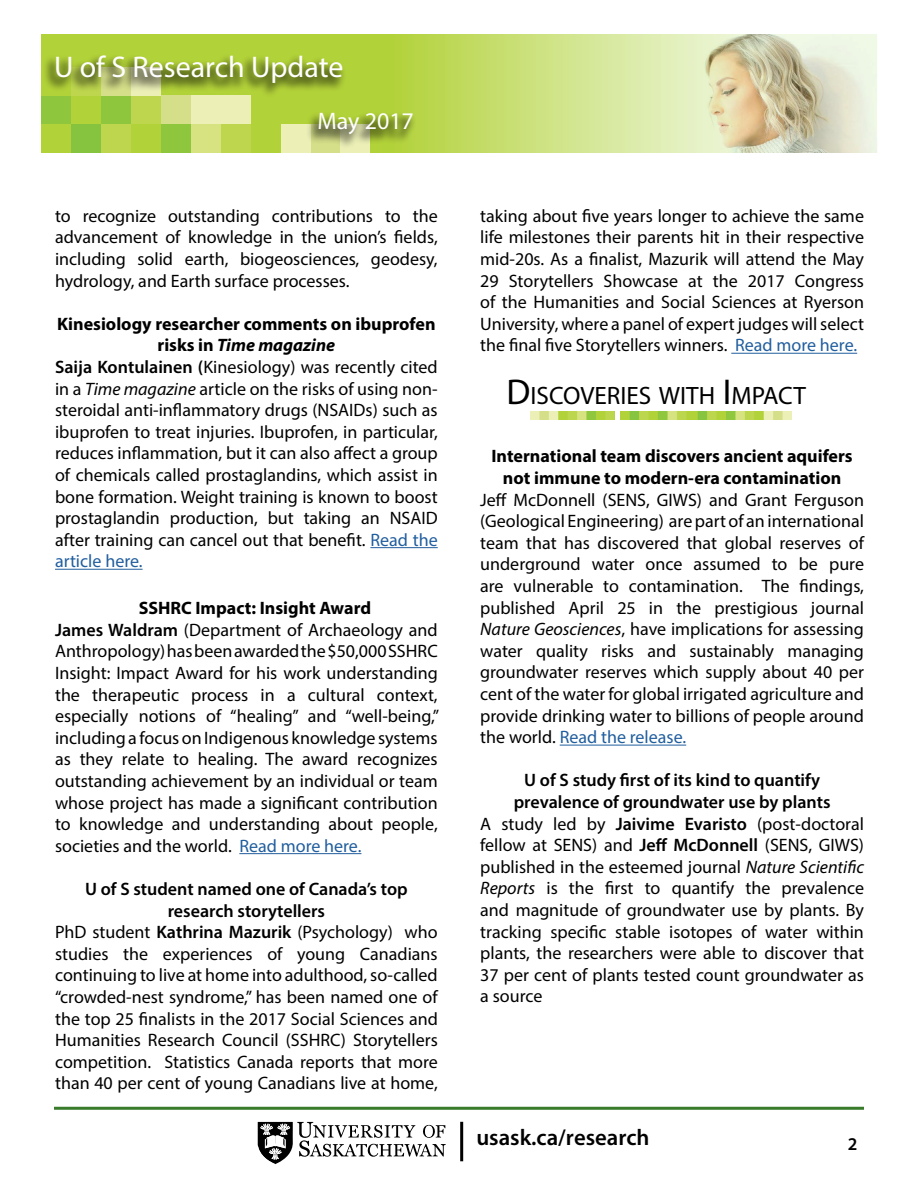
<style>
.page{position:relative;width:918px;height:1188px;background:#fff}
.page>*{position:absolute;margin:0;border:0;box-sizing:border-box;transform-origin:0 0}
.t1{font:30px "Myriad Pro";color:#fff}
.t2{font:25.2px "Myriad Pro";color:#000}
.t3{font:24px "Myriad Pro";color:#fff}
.t4{font:600 22.65px "Myriad Pro";color:#000}
.t5{font:18px/21.6px "Myriad Pro";color:#000;text-align:justify}
.t6{font:700 18px/21.6px "Myriad Pro";color:#000;text-align:center}
.t7{font:600 18px "Myriad Pro";color:#000}
.t8{font:italic 700 18px "Myriad Pro";color:#000}
.t9{font:18px "Myriad Pro";color:#215e9e}
.s1{font-style:normal}
.s2{font-weight:600}
.s3{font-style:italic}
.s4{color:#215e9e}
.s5{font-weight:700}
.s6{font-size:36px}
</style>
<div class="page">
<hr style="left:54px;top:1107px;width:810px;height:3px;background:#387c2b">
<svg style="left:41px;top:34px;width:836px;height:119px;background:#ccdb87"></svg>
<div style="left:41px;top:124px;width:30px;height:28px;background:#b2d239"></div>
<div style="left:71px;top:124px;width:30px;height:28px;background:#86c440"></div>
<div style="left:101px;top:124px;width:30px;height:28px;background:#bdd64e"></div>
<div style="left:131px;top:124px;width:30px;height:28px;background:#b2d239"></div>
<div style="left:161px;top:124px;width:30px;height:28px;background:#8ec63e"></div>
<div style="left:191px;top:124px;width:30px;height:28px;background:#d6e380"></div>
<div style="left:221px;top:124px;width:30px;height:28px;background:#bdd64e"></div>
<div style="left:251px;top:124px;width:30px;height:28px;background:#b2d239"></div>
<div style="left:281px;top:124px;width:30px;height:28px;background:#ecf0b7"></div>
<div style="left:311px;top:124px;width:29px;height:28px;background:#d5df89"></div>
<div style="left:340px;top:124px;width:30px;height:28px;background:#ecf0b7"></div>
<div style="left:41px;top:96px;width:30px;height:28px;background:#8ec63e"></div>
<div style="left:71px;top:96px;width:30px;height:28px;background:#b2d239"></div>
<div style="left:101px;top:96px;width:30px;height:28px;background:#8ec63e"></div>
<div style="left:131px;top:96px;width:30px;height:28px;background:#bdd64e"></div>
<div style="left:161px;top:96px;width:30px;height:28px;background:#d5df89"></div>
<div style="left:191px;top:96px;width:30px;height:28px;background:#ecf0b7"></div>
<div style="left:221px;top:96px;width:30px;height:28px;background:#ecf0b7"></div>
<div style="left:41px;top:68px;width:30px;height:28px;background:#b2d239"></div>
<div style="left:42px;top:53px;width:305px;height:45px;background:#000;opacity:.5"></div>
<div style="left:305px;top:111px;width:112px;height:39px;background:#000;opacity:.5"></div>
<svg style="left:258px;top:1122px;width:188px;height:42px"></svg>
<hr style="left:460px;top:1122px;width:3px;height:39px;background:#000">
<hr style="left:370px;top:547px;width:68px;height:1px;background:#215e9e">
<hr style="left:55px;top:569px;width:88px;height:1px;background:#215e9e">
<hr style="left:239px;top:853px;width:122px;height:1px;background:#215e9e">
<hr style="left:731px;top:353px;width:126px;height:1px;background:#215e9e">
<hr style="left:560px;top:745px;width:126px;height:1px;background:#215e9e">
<img style="left:620px;top:411px;width:71px;height:8px">
<img style="left:530px;top:411px;width:85px;height:8px">
<img style="left:691px;top:411px;width:101px;height:8px">
<h1 class="t1" style="left:54px;top:48px;width:291px">U of S Research Update</h1>
<h3 class="t3" style="left:318px;top:106px;width:98px">May 2017</h3>
<p class="t5" style="left:55px;top:205px;width:384px">to recognize outstanding contributions to the advancement of knowledge in the union’s fields, including solid earth, biogeosciences, geodesy, hydrology, and Earth surface processes.</p>
<p class="t6" style="left:57px;top:312px;width:380px">Kinesiology researcher comments on ibuprofen</p>
<p class="t8" style="left:158px;top:334px;width:179px"><span class="s1">risks in</span> Time magazine</p>
<p class="t5" style="left:55px;top:356px;width:384px"><span class="s2">Saija Kontulainen (</span>Kinesiology) was recently cited</p>
<p class="t5" style="left:55px;top:378px;width:384px">in a <span class="s3">Time magazine</span> article on the risks of using non-</p>
<p class="t5" style="left:55px;top:399px;width:384px">steroidal anti-inflammatory drugs (NSAIDs) such as</p>
<p class="t5" style="left:55px;top:421px;width:384px">ibuprofen to treat injuries. Ibuprofen, in particular,</p>
<p class="t5" style="left:55px;top:442px;width:384px">reduces inflammation, but it can also affect a group</p>
<p class="t5" style="left:55px;top:464px;width:384px">of chemicals called prostaglandins, which assist in</p>
<p class="t5" style="left:55px;top:486px;width:384px">bone formation. Weight training is known to boost</p>
<p class="t5" style="left:55px;top:507px;width:384px">prostaglandin production, but taking an NSAID</p>
<p class="t5" style="left:55px;top:529px;width:384px">after training can cancel out that benefit. <span class="s4">Read the</span></p>
<p class="t9" style="left:55px;top:550px;width:89px">article here.</p>
<p class="t5" style="left:55px;top:597px;width:386px;text-align:left;text-indent:84px"><span class="s5">SSHRC Impact: Insight Award<br></span><span class="s2">James Waldram</span> (Department of Archaeology and Anthropology) has been awarded the $50,000 SSHRC Insight: Impact Award for his work understanding the therapeutic process in a cultural context, especially notions of “healing” and “well-being,” including a focus on Indigenous knowledge systems as they relate to healing. The award recognizes outstanding achievement by an individual or team whose project has made a significant contribution to knowledge and understanding about people, societies and the world. <span class="s4">Read more here.</span></p>
<p class="t5" style="left:55px;top:878px;width:384px;text-align:center"><span class="s2">U of S student named one of Canada’s top research storytellers<br></span>PhD student <span class="s2">Kathrina Mazurik</span> (Psychology) who studies the experiences of young Canadians continuing to live at home into adulthood, so-called “crowded-nest syndrome,” has been named one of the top 25 finalists in the 2017 Social Sciences and Humanities Research Council (SSHRC) Storytellers competition. Statistics Canada reports that more than 40 per cent of young Canadians live at home,</p>
<p class="t5" style="left:480px;top:205px;width:385px">taking about five years longer to achieve the same life milestones their parents hit in their respective mid-20s. As a finalist, Mazurik will attend the May 29 Storytellers Showcase at the 2017 Congress of the Humanities and Social Sciences at Ryerson University, where a panel of expert judges will select the final five Storytellers winners. <span class="s4">Read more here.</span></p>
<h2 class="t2" style="left:507px;top:380px;width:301px"><span class="s6">D</span> ISCOVERI ES WITH <span class="s6">I</span>MPACT</h2>
<p class="t6" style="left:491px;top:445px;width:363px">International team discovers ancient aquifers not immune to modern-era contamination</p>
<p class="t5" style="left:480px;top:489px;width:385px">Jeff McDonnell (SENS, GIWS) and Grant Ferguson (Geological Engineering) are part of an international team that has discovered that global reserves of underground water once assumed to be pure are vulnerable to contamination. The findings, published April 25 in the prestigious journal <span class="s3">Nature Geosciences</span>, have implications for assessing water quality risks and sustainably managing groundwater reserves which supply about 40 per cent of the water for global irrigated agriculture and provide drinking water to billions of people around the world. <span class="s4">Read the release.</span></p>
<p class="t7" style="left:524px;top:769px;width:297px">U of S study first of its kind to quantify</p>
<p class="t7" style="left:514px;top:791px;width:318px">prevalence of groundwater use by plants</p>
<p class="t5" style="left:480px;top:813px;width:385px">A study led by <span class="s2">Jaivime Evaristo</span> (post-doctoral</p>
<p class="t5" style="left:480px;top:834px;width:385px">fellow at SENS) and <span class="s2">Jeff McDonnell</span> (SENS, GIWS)</p>
<p class="t5" style="left:480px;top:856px;width:385px">published in the esteemed journal <span class="s3">Nature Scientific</span></p>
<p class="t5" style="left:480px;top:877px;width:385px"><span class="s3">Reports</span> is the first to quantify the prevalence</p>
<p class="t5" style="left:480px;top:899px;width:385px">and magnitude of groundwater use by plants. By</p>
<p class="t5" style="left:480px;top:921px;width:385px">tracking specific stable isotopes of water within</p>
<p class="t5" style="left:480px;top:942px;width:385px">plants, the researchers were able to discover that</p>
<p class="t5" style="left:480px;top:964px;width:385px">37 per cent of plants tested count groundwater as</p>
<p class="t5" style="left:480px;top:985px;width:64px">a source</p>
<p class="t4" style="left:476px;top:1123px;width:175px">usask.ca/research</p>
<p class="t7" style="left:848px;top:1132px;width:11px">2</p>
</div>
